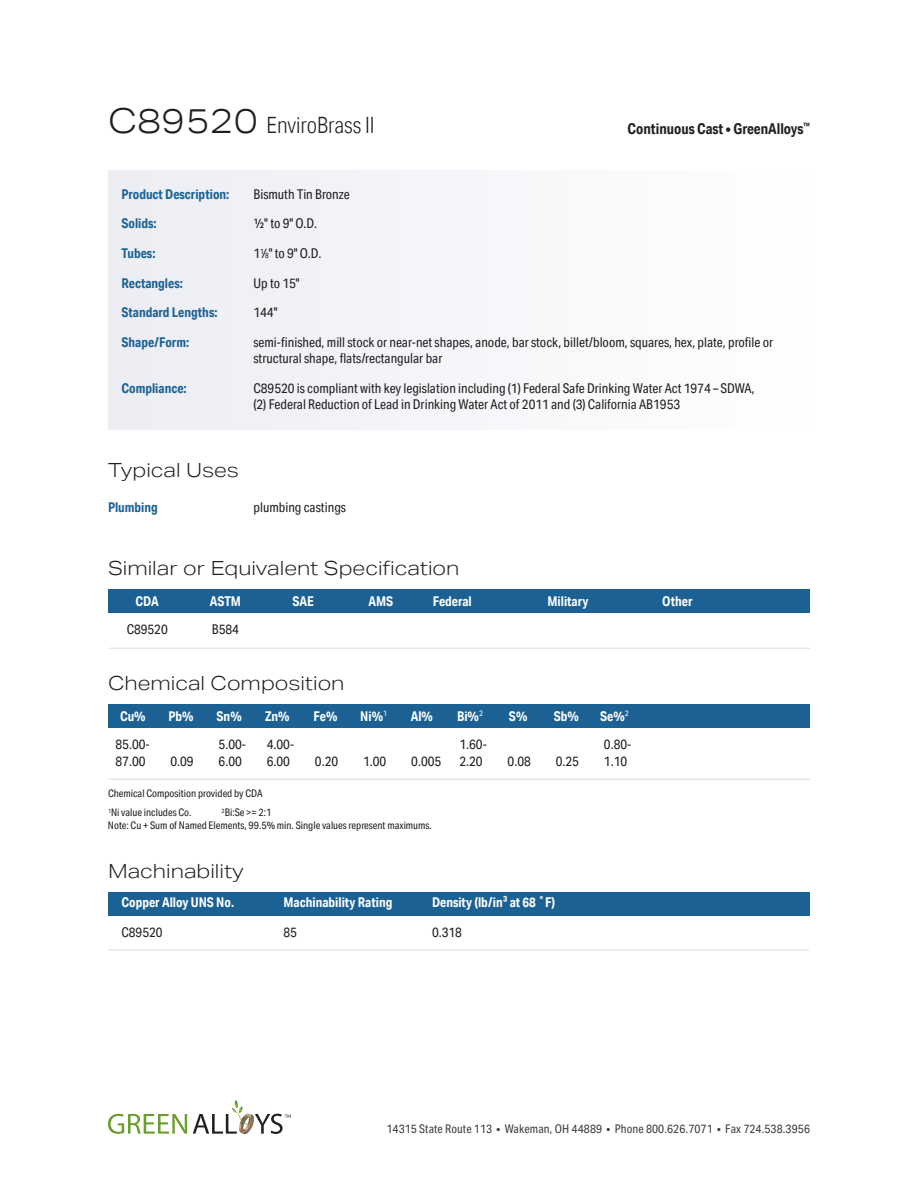
<style>
.page{position:relative;width:918px;height:1188px;background:#fff}
.page>*{position:absolute;margin:0;border:0;box-sizing:border-box;transform-origin:0 0}
.t1{font:300 22.5px "Aktiv Grotesk Cd";color:#231f20}
.t2{font:300 19.5px "Aktiv Grotesk Ex";color:#231f20}
.t3{font:700 15px "Aktiv Grotesk Cd";color:#231f20}
.t4{font:13.5px/16.5px "Aktiv Grotesk Cd";color:#231f20}
.t5{font:700 13.5px "Aktiv Grotesk Cd";color:#fff}
.t6{font:700 13.5px "Aktiv Grotesk Cd";color:#1b6194}
.t7{font:12px "Aktiv Grotesk Cd";letter-spacing:.01em;color:#3e3e3f}
.t8{font:10.5px/19.4px "Aktiv Grotesk Cd";color:#231f20}
.s1{font-family:"Aktiv Grotesk Ex";font-size:34.5px}
.s2{font-size:7.35px}
</style>
<div class="page">
<svg style="left:108px;top:1114px;width:79px;height:20px"></svg>
<svg style="left:193px;top:1100px;width:98px;height:35px"></svg>
<div style="left:108px;top:892px;width:701px;height:23px;background:#1b6194"></div>
<hr style="left:108px;top:949px;width:701px;height:2px;background:#e6e7e9">
<div style="left:108px;top:170px;width:702px;height:260px;background:#f5f6f9"></div>
<div style="left:109px;top:705px;width:701px;height:23px;background:#1b6194"></div>
<div style="left:109px;top:590px;width:701px;height:23px;background:#1b6194"></div>
<hr style="left:109px;top:648px;width:701px;height:1px;background:#e6e7e9">
<hr style="left:109px;top:778px;width:701px;height:2px;background:#e6e7e9">
<h1 class="t1" style="left:108px;top:112px;width:268px"><span class="s1">C89520</span> EnviroBrass II</h1>
<p class="t3" style="left:628px;top:119px;width:184px">Continuous Cast • GreenAlloys<sup>™</sup></p>
<p class="t6" style="left:122px;top:186px;width:109px">Product Description:</p>
<p class="t4" style="left:254px;top:185px;width:98px">Bismuth Tin Bronze</p>
<p class="t6" style="left:122px;top:215px;width:37px">Solids:</p>
<p class="t4" style="left:254px;top:215px;width:65px">½" to 9" O.D.</p>
<p class="t6" style="left:122px;top:245px;width:35px">Tubes:</p>
<p class="t4" style="left:254px;top:245px;width:70px">1<sup>1</sup>⁄<span class="s2">8</span>" to 9" O.D.</p>
<p class="t6" style="left:121px;top:275px;width:63px">Rectangles:</p>
<p class="t4" style="left:253px;top:275px;width:48px">Up to 15"</p>
<p class="t6" style="left:121px;top:304px;width:97px">Standard Lengths:</p>
<p class="t4" style="left:253px;top:304px;width:26px">144"</p>
<p class="t6" style="left:121px;top:334px;width:69px">Shape/Form:</p>
<p class="t4" style="left:253px;top:334px;width:521px">semi-finished, mill stock or near-net shapes, anode, bar stock, billet/bloom, squares, hex, plate, profile or structural shape, flats/rectangular bar</p>
<p class="t6" style="left:121px;top:380px;width:67px">Compliance:</p>
<p class="t4" style="left:253px;top:380px;width:503px">C89520 is compliant with key legislation including (1) Federal Safe Drinking Water Act 1974 – SDWA, (2) Federal Reduction of Lead in Drinking Water Act of 2011 and (3) California AB1953</p>
<h2 class="t2" style="left:108px;top:459px;width:133px">Typical Uses</h2>
<p class="t6" style="left:108px;top:499px;width:51px">Plumbing</p>
<p class="t4" style="left:254px;top:499px;width:94px">plumbing castings</p>
<h2 class="t2" style="left:108px;top:557px;width:353px">Similar or Equivalent Specification</h2>
<p class="t5" style="left:136px;top:593px;width:25px">CDA</p>
<p class="t5" style="left:210px;top:593px;width:33px">ASTM</p>
<p class="t5" style="left:292px;top:593px;width:23px">SAE</p>
<p class="t5" style="left:369px;top:593px;width:26px">AMS</p>
<p class="t5" style="left:433px;top:593px;width:41px">Federal</p>
<p class="t5" style="left:548px;top:593px;width:43px">Military</p>
<p class="t5" style="left:662px;top:593px;width:32px">Other</p>
<p class="t4" style="left:127px;top:621px;width:43px">C89520</p>
<p class="t4" style="left:212px;top:621px;width:29px">B584</p>
<h2 class="t2" style="left:108px;top:672px;width:238px">Chemical Composition</h2>
<p class="t5" style="left:120px;top:708px;width:27px">Cu%</p>
<p class="t5" style="left:168px;top:708px;width:27px">Pb%</p>
<p class="t5" style="left:217px;top:708px;width:27px">Sn%</p>
<p class="t5" style="left:265px;top:708px;width:26px">Zn%</p>
<p class="t5" style="left:314px;top:708px;width:25px">Fe%</p>
<p class="t5" style="left:360px;top:708px;width:28px">Ni%<sup>1</sup></p>
<p class="t5" style="left:411px;top:708px;width:24px">Al%</p>
<p class="t5" style="left:457px;top:708px;width:27px">Bi%<sup>2</sup></p>
<p class="t5" style="left:509px;top:708px;width:20px">S%</p>
<p class="t5" style="left:554px;top:708px;width:27px">Sb%</p>
<p class="t5" style="left:600px;top:708px;width:30px">Se%<sup>2</sup></p>
<p class="t4" style="left:116px;top:736px;width:36px">85.00-<br>87.00</p>
<p class="t4" style="left:219px;top:736px;width:29px">5.00-<br>6.00</p>
<p class="t4" style="left:267px;top:736px;width:29px">4.00-<br>6.00</p>
<p class="t4" style="left:459px;top:736px;width:29px">1.60-<br>2.20</p>
<p class="t4" style="left:604px;top:736px;width:29px">0.80-<br>1.10</p>
<p class="t4" style="left:170px;top:753px;width:25px">0.09</p>
<p class="t4" style="left:315px;top:753px;width:25px">0.20</p>
<p class="t4" style="left:363px;top:753px;width:25px">1.00</p>
<p class="t4" style="left:411px;top:753px;width:32px">0.005</p>
<p class="t4" style="left:508px;top:753px;width:25px">0.08</p>
<p class="t4" style="left:556px;top:753px;width:25px">0.25</p>
<p class="t8" style="left:108px;top:783px;width:156px">Chemical Composition provided by CDA<br><sup>1</sup>Ni value includes Co.</p>
<p class="t8" style="left:108px;top:806px;width:325px;line-height:12.6px;text-indent:114px"><sup>2</sup>Bi:Se &gt;= 2:1<br>Note: Cu + Sum of Named Elements, 99.5% min. Single values represent maximums.</p>
<h2 class="t2" style="left:108px;top:859px;width:137px">Machinability</h2>
<p class="t5" style="left:122px;top:894px;width:114px">Copper Alloy UNS No.</p>
<p class="t5" style="left:284px;top:894px;width:111px">Machinability Rating</p>
<p class="t5" style="left:432px;top:894px;width:125px">Density (lb/in³ at 68 ˚F)</p>
<p class="t4" style="left:122px;top:924px;width:43px">C89520</p>
<p class="t4" style="left:284px;top:924px;width:15px">85</p>
<p class="t4" style="left:432px;top:924px;width:32px">0.318</p>
<p class="t7" style="left:386px;top:1121px;width:425px">14315 State Route 113 • Wakeman, OH 44889 • Phone 800.626.7071 • Fax 724.538.3956</p>
</div>
